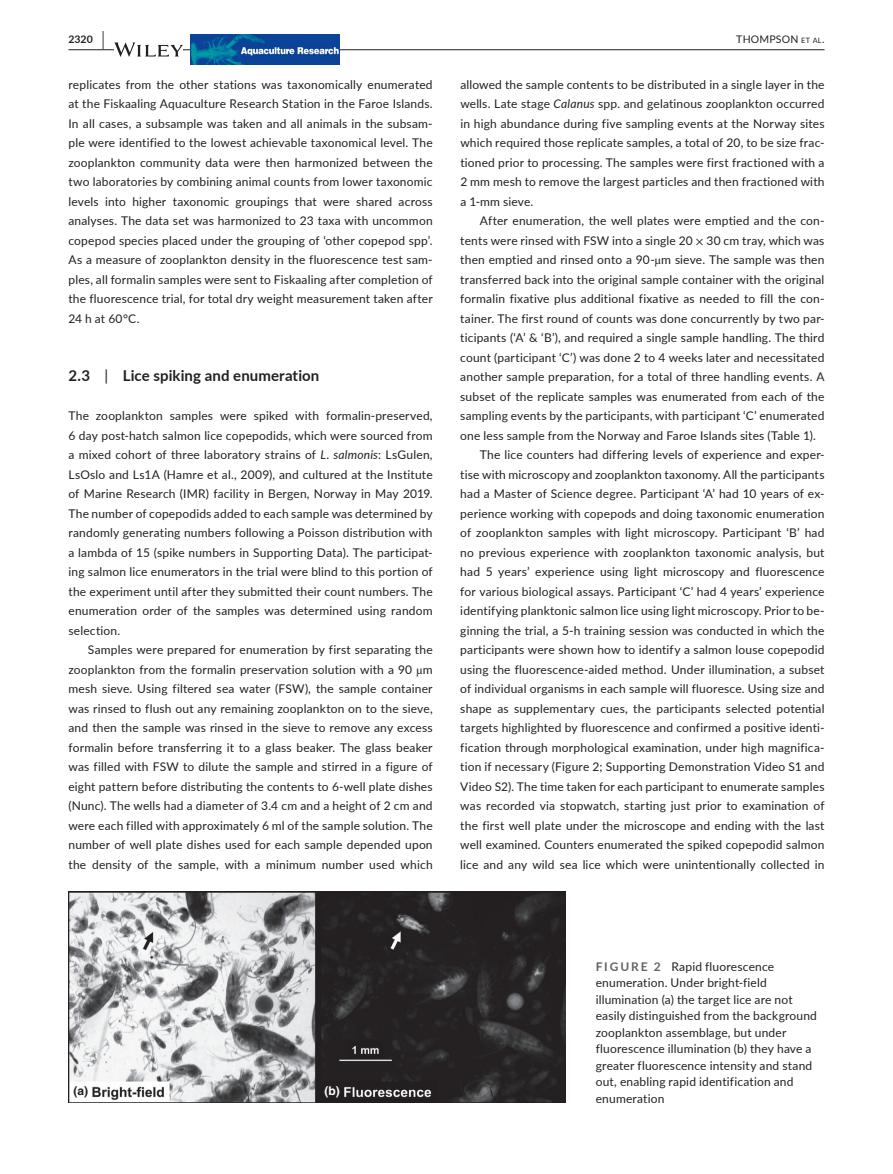
<style>
.page{position:relative;width:893px;height:1174px;background:#fff}
.page>*{position:absolute;margin:0;border:0;box-sizing:border-box;transform-origin:0 0}
.t1{font:700 15px "Lato";letter-spacing:.005em;color:#231f20}
.t2{font:12px/19.5px "Lato";letter-spacing:.015em;color:#231f20;text-align:justify}
.t3{font:700 12px "Helvetica";color:#231f20}
.t4{font:700 12px "Helvetica";color:#fff}
.t5{font:10.5px "Lato";letter-spacing:.02em;color:#231f20}
.t6{font:700 10.5px "Lato";color:#231f20}
.s1{font-size:19.5px}
.s2{font-size:7.35px}
.s3{font-style:italic}
.s4{font-family:"STIX"}
.s5{font-weight:400}
.s6{font-weight:700;color:#636366}
</style>
<div class="page">
<hr style="left:68px;top:49px;width:756px;height:1px;background:#231f20">
<svg style="left:114px;top:42px;width:69px;height:15px"></svg>
<img style="left:191px;top:35px;width:148px;height:30px">
<img style="left:68px;top:891px;width:498px;height:211px">
<p class="t6" style="left:68px;top:31px;width:37px">2320 <span class="s1">|</span></p>
<p class="t5" style="left:736px;top:31px;width:90px">THOMPSON <span class="s2">et al</span>.</p>
<p class="t2" style="left:68px;top:74px;width:366px">replicates from the other stations was taxonomically enumerated at the Fiskaaling Aquaculture Research Station in the Faroe Islands.<br>In all cases, a subsample was taken and all animals in the subsam&shy;ple were identified to the lowest achievable taxonomical level. The zooplankton community data were then harmonized between the two laboratories by combining animal counts from lower taxonomic levels into higher taxonomic groupings that were shared across analyses. The data set was harmonized to 23 taxa with uncommon copepod species placed under the grouping of ‘other copepod spp’.<br>As a measure of zooplankton density in the fluorescence test sam&shy;ples, all formalin samples were sent to Fiskaaling after completion of the fluorescence trial, for total dry weight measurement taken after 24 h at 60°C.</p>
<p class="t2" style="left:460px;top:74px;width:366px">allowed the sample contents to be distributed in a single layer in the wells. Late stage <span class="s3">Calanus</span> spp. and gelatinous zooplankton occurred in high abundance during five sampling events at the Norway sites which required those replicate samples, a total of 20, to be size frac&shy;tioned prior to processing. The samples were first fractioned with a 2 mm mesh to remove the largest particles and then fractioned with a 1-mm sieve.</p>
<p class="t2" style="left:480px;top:210px;width:346px">After enumeration, the well plates were emptied and the con-</p>
<p class="t2" style="left:460px;top:230px;width:366px">tents were rinsed with FSW into a single 20 <span class="s4">×</span> 30 cm tray, which was</p>
<p class="t2" style="left:460px;top:249px;width:366px">then emptied and rinsed onto a 90-<span class="s4">µ</span>m sieve. The sample was then</p>
<p class="t2" style="left:460px;top:269px;width:366px">transferred back into the original sample container with the original</p>
<p class="t2" style="left:460px;top:288px;width:366px">formalin fixative plus additional fixative as needed to fill the con-</p>
<p class="t2" style="left:460px;top:308px;width:366px">tainer. The first round of counts was done concurrently by two par-</p>
<p class="t2" style="left:460px;top:327px;width:366px">ticipants (‘A’ &amp; ‘B’), and required a single sample handling. The third</p>
<p class="t2" style="left:460px;top:347px;width:366px">count (participant ‘C’) was done 2 to 4 weeks later and necessitated</p>
<p class="t2" style="left:460px;top:366px;width:366px">another sample preparation, for a total of three handling events. A</p>
<p class="t2" style="left:460px;top:386px;width:366px">subset of the replicate samples was enumerated from each of the</p>
<p class="t2" style="left:460px;top:405px;width:366px">sampling events by the participants, with participant ‘C’ enumerated</p>
<p class="t2" style="left:460px;top:425px;width:357px">one less sample from the Norway and Faroe Islands sites (Table 1).</p>
<p class="t2" style="left:480px;top:444px;width:346px">The lice counters had differing levels of experience and exper-</p>
<p class="t2" style="left:460px;top:464px;width:366px">tise with microscopy and zooplankton taxonomy. All the participants</p>
<p class="t2" style="left:460px;top:483px;width:366px">had a Master of Science degree. Participant ‘A’ had 10 years of ex-</p>
<p class="t2" style="left:460px;top:503px;width:366px">perience working with copepods and doing taxonomic enumeration</p>
<p class="t2" style="left:460px;top:522px;width:366px">of zooplankton samples with light microscopy. Participant ‘B’ had</p>
<p class="t2" style="left:460px;top:542px;width:366px">no previous experience with zooplankton taxonomic analysis, but</p>
<p class="t2" style="left:460px;top:561px;width:366px">had 5 years’ experience using light microscopy and fluorescence</p>
<p class="t2" style="left:460px;top:581px;width:366px">for various biological assays. Participant ‘C’ had 4 years’ experience</p>
<p class="t2" style="left:460px;top:600px;width:366px">identifying planktonic salmon lice using light microscopy. Prior to be-</p>
<p class="t2" style="left:460px;top:620px;width:366px">ginning the trial, a 5-h training session was conducted in which the</p>
<p class="t2" style="left:460px;top:639px;width:366px">participants were shown how to identify a salmon louse copepodid</p>
<p class="t2" style="left:460px;top:659px;width:366px">using the fluorescence-aided method. Under illumination, a subset</p>
<p class="t2" style="left:460px;top:678px;width:366px">of individual organisms in each sample will fluoresce. Using size and</p>
<p class="t2" style="left:460px;top:698px;width:366px">shape as supplementary cues, the participants selected potential</p>
<p class="t2" style="left:460px;top:717px;width:366px">targets highlighted by fluorescence and confirmed a positive identi-</p>
<p class="t2" style="left:460px;top:737px;width:366px">fication through morphological examination, under high magnifica-</p>
<p class="t2" style="left:460px;top:756px;width:366px">tion if necessary (Figure 2; Supporting Demonstration Video S1 and</p>
<p class="t2" style="left:460px;top:776px;width:366px">Video S2). The time taken for each participant to enumerate samples</p>
<p class="t2" style="left:460px;top:795px;width:366px">was recorded via stopwatch, starting just prior to examination of</p>
<p class="t2" style="left:460px;top:815px;width:366px">the first well plate under the microscope and ending with the last</p>
<p class="t2" style="left:460px;top:834px;width:366px">well examined. Counters enumerated the spiked copepodid salmon</p>
<p class="t2" style="left:460px;top:854px;width:366px">lice and any wild sea lice which were unintentionally collected in</p>
<p class="t1" style="left:68px;top:365px;width:252px">2.3 <span class="s5">|</span> Lice spiking and enumeration</p>
<p class="t2" style="left:68px;top:405px;width:366px">The zooplankton samples were spiked with formalin-preserved, 6 day post-hatch salmon lice copepodids, which were sourced from a mixed cohort of three laboratory strains of <span class="s3">L</span>. <span class="s3">salmonis</span>: LsGulen, LsOslo and Ls1A (Hamre et al., 2009), and cultured at the Institute of Marine Research (IMR) facility in Bergen, Norway in May 2019.<br>The number of copepodids added to each sample was determined by randomly generating numbers following a Poisson distribution with a lambda of 15 (spike numbers in Supporting Data). The participat&shy;ing salmon lice enumerators in the trial were blind to this portion of the experiment until after they submitted their count numbers. The enumeration order of the samples was determined using random selection.</p>
<p class="t2" style="left:68px;top:639px;width:366px;text-indent:20px">Samples were prepared for enumeration by first separating the zooplankton from the formalin preservation solution with a 90 <span class="s4">µ</span>m mesh sieve. Using filtered sea water (FSW), the sample container was rinsed to flush out any remaining zooplankton on to the sieve, and then the sample was rinsed in the sieve to remove any excess formalin before transferring it to a glass beaker. The glass beaker was filled with FSW to dilute the sample and stirred in a figure of eight pattern before distributing the contents to 6-well plate dishes (Nunc). The wells had a diameter of 3.4 cm and a height of 2 cm and were each filled with approximately 6 ml of the sample solution. The number of well plate dishes used for each sample depended upon the density of the sample, with a minimum number used which</p>
<p class="t3" style="left:73px;top:1083px;width:16px">(a)</p>
<p class="t4" style="left:324px;top:1083px;width:17px">(b)</p>
<p class="t2" style="left:596px;top:957px;width:223px;line-height:16.5px;text-align:left"><span class="s6">FIGURE 2</span> Rapid fluorescence enumeration. Under bright-field illumination (a) the target lice are not easily distinguished from the background zooplankton assemblage, but under fluorescence illumination (b) they have a greater fluorescence intensity and stand out, enabling rapid identification and enumeration</p>
</div>
